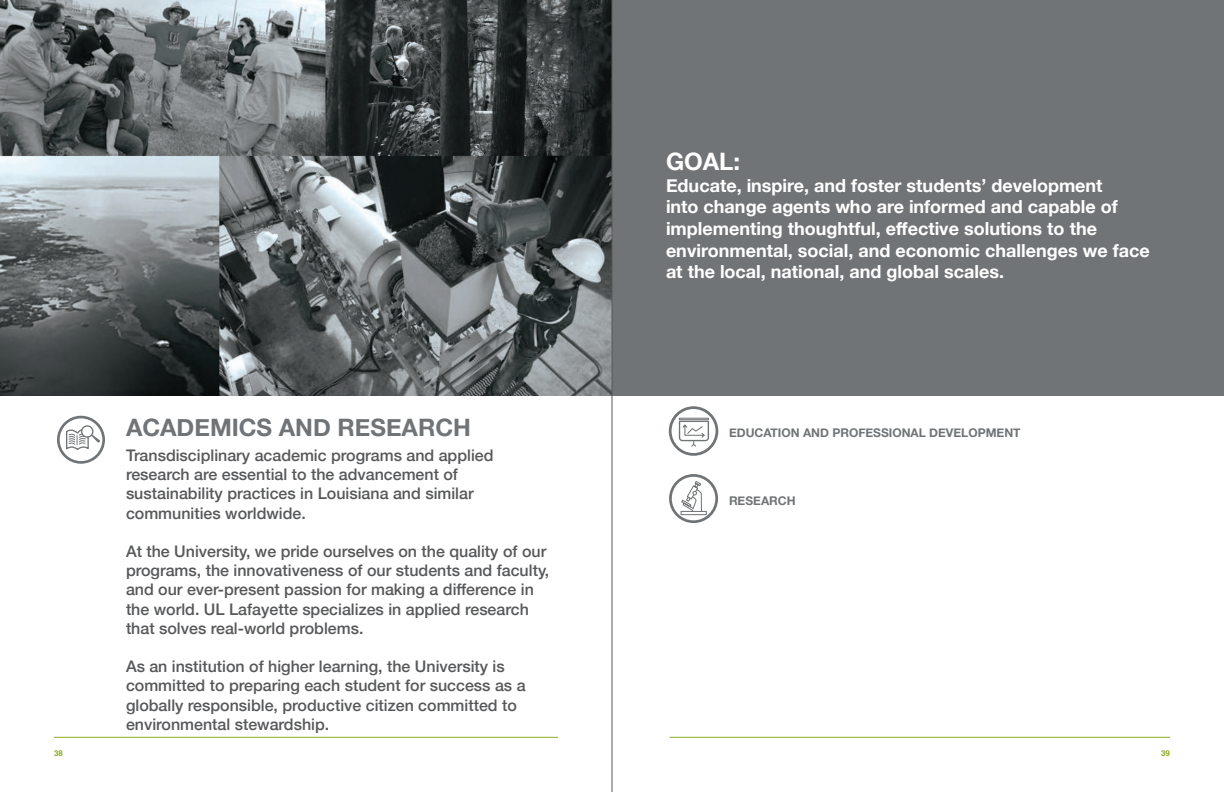
<style>
.page{position:relative;width:1224px;height:792px;background:#fff}
.page>*{position:absolute;margin:0;border:0;box-sizing:border-box;transform-origin:0 0}
.t1{font:700 24px "Helvetica Neue";color:#717476}
.t2{font:700 24px "Helvetica Neue";color:#fff}
.t3{font:700 18px/21.6px "Helvetica Neue";color:#fff}
.t4{font:500 16px/19.2px "Helvetica Neue";color:#57585a}
.t5{font:700 12px "Helvetica Neue";color:#717476}
.t6{font:700 8px "Helvetica";color:#89ac1e}
</style>
<div class="page">
<hr style="left:670px;top:737px;width:500px;height:1px;background:#89ac1e">
<hr style="left:54px;top:737px;width:504px;height:1px;background:#89ac1e">
<img style="left:0;top:0;width:612px;height:396px">
<svg style="left:58px;top:417px;width:46px;height:45px"></svg>
<div style="left:57px;top:416px;width:48px;height:48px;border:3px solid #717476;border-radius:50%"></div>
<div style="left:81px;top:425px;width:12px;height:13px;border:1px solid #717476;border-radius:50%"></div>
<svg style="left:65px;top:428px;width:36px;height:23px"></svg>
<div style="left:612px;top:0;width:612px;height:396px;background:#717476"></div>
<svg style="left:670px;top:408px;width:47px;height:46px"></svg>
<div style="left:669px;top:406px;width:49px;height:50px;border:3px solid #717476;border-radius:50%"></div>
<div style="left:679px;top:418px;width:30px;height:2px;border:1px solid #717476"></div>
<svg style="left:678px;top:420px;width:32px;height:28px"></svg>
<svg style="left:670px;top:475px;width:47px;height:47px"></svg>
<div style="left:669px;top:474px;width:49px;height:49px;border:3px solid #717476;border-radius:50%"></div>
<svg style="left:680px;top:480px;width:27px;height:36px"></svg>
<hr style="left:612px;top:0;width:1px;height:792px;background:#57585a">
<p class="t1" style="left:126px;top:409px;width:346px">ACADEMICS AND RESEARCH</p>
<p class="t4" style="left:126px;top:444px;width:369px">Transdisciplinary academic programs and applied research are essential to the advancement of sustainability practices in Louisiana and similar communities worldwide.</p>
<p class="t4" style="left:126px;top:540px;width:425px">At the University, we pride ourselves on the quality of our programs, the innovativeness of our students and faculty, and our ever-present passion for making a difference in the world. UL Lafayette specializes in applied research that solves real-world problems.</p>
<p class="t4" style="left:126px;top:656px;width:401px">As an institution of higher learning, the University is committed to preparing each student for success as a globally responsible, productive citizen committed to environmental stewardship.</p>
<p class="t2" style="left:666px;top:143px;width:76px">GOAL:</p>
<p class="t3" style="left:666px;top:175px;width:485px">Educate, inspire, and foster students’ development<br>into change agents who are informed and capable of implementing thoughtful, effective solutions to the environmental, social, and economic challenges we face at the local, national, and global scales.</p>
<p class="t5" style="left:729px;top:424px;width:293px">EDUCATION AND PROFESSIONAL DEVELOPMENT</p>
<p class="t5" style="left:729px;top:491px;width:68px">RESEARCH</p>
<p class="t6" style="left:54px;top:746px;width:10px">38</p>
<p class="t6" style="left:1161px;top:746px;width:10px">39</p>
</div>
